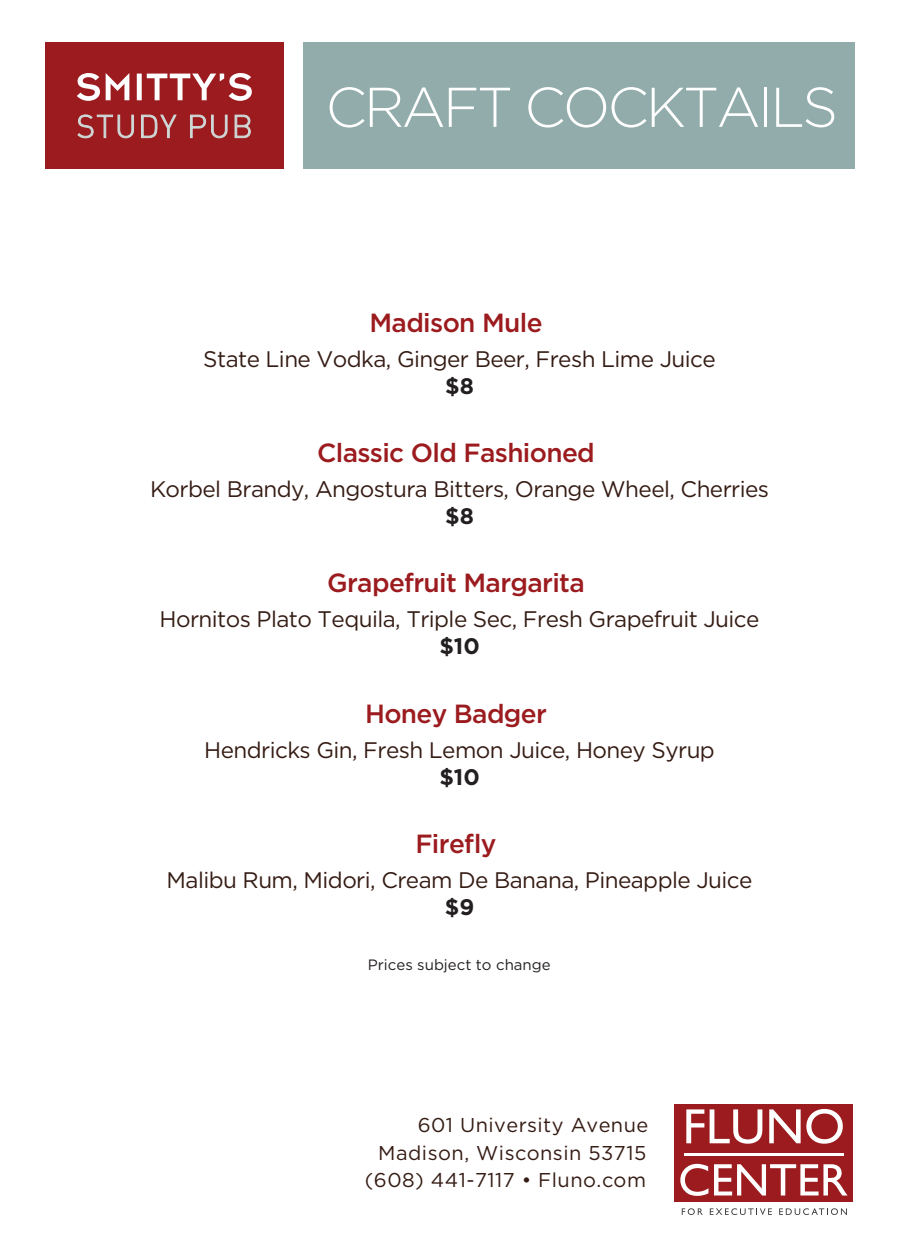
<style>
.page{position:relative;width:900px;height:1260px;background:#fff}
.page>*{position:absolute;margin:0;border:0;box-sizing:border-box;transform-origin:0 0}
.t1{font:300 56px "Gotham";letter-spacing:-.05em;color:#fff}
.t2{font:500 26.25px "Gotham";letter-spacing:-.025em;color:#9b1b1e}
.t3{font:22.5px "Gotham";letter-spacing:-.025em;color:#351c14}
.t4{font:700 22.5px "Gotham";color:#231f20}
.t5{font:20px/27.5px "Gotham";letter-spacing:.025em;color:#351c14;text-align:right}
.t6{font:15px "Gotham";color:#231f20}
</style>
<div class="page">
<div style="left:45px;top:42px;width:239px;height:127px;background:#9b1b1e"></div>
<svg style="left:77px;top:114px;width:174px;height:24px"></svg>
<svg style="left:77px;top:73px;width:175px;height:28px"></svg>
<div style="left:674px;top:1104px;width:178px;height:97px;background:#9b1b1e"></div>
<svg style="left:686px;top:1109px;width:18px;height:34px"></svg>
<svg style="left:710px;top:1109px;width:52px;height:35px"></svg>
<svg style="left:769px;top:1109px;width:74px;height:35px"></svg>
<svg style="left:680px;top:1164px;width:28px;height:32px"></svg>
<svg style="left:714px;top:1164px;width:134px;height:32px"></svg>
<hr style="left:684px;top:1153px;width:160px;height:3px;background:#fff">
<svg style="left:682px;top:1208px;width:21px;height:7px"></svg>
<svg style="left:710px;top:1208px;width:62px;height:7px"></svg>
<svg style="left:779px;top:1208px;width:68px;height:7px"></svg>
<div style="left:303px;top:42px;width:552px;height:127px;background:#91acaa"></div>
<h1 class="t1" style="left:326px;top:72px;width:514px">CRAFT COCKTAILS</h1>
<p class="t2" style="left:369px;top:306px;width:175px">Madison Mule</p>
<p class="t3" style="left:203px;top:345px;width:514px">State Line Vodka, Ginger Beer, Fresh Lime Juice</p>
<p class="t4" style="left:445px;top:371px;width:30px">$8</p>
<p class="t2" style="left:317px;top:436px;width:279px">Classic Old Fashioned</p>
<p class="t3" style="left:150px;top:475px;width:621px">Korbel Brandy, Angostura Bitters, Orange Wheel, Cherries</p>
<p class="t4" style="left:445px;top:501px;width:30px">$8</p>
<p class="t2" style="left:327px;top:566px;width:259px">Grapefruit Margarita</p>
<p class="t3" style="left:160px;top:605px;width:602px">Hornitos Plato Tequila, Triple Sec, Fresh Grapefruit Juice</p>
<p class="t4" style="left:439px;top:632px;width:42px">$10</p>
<p class="t2" style="left:365px;top:696px;width:183px">Honey Badger</p>
<p class="t3" style="left:204px;top:735px;width:512px">Hendricks Gin, Fresh Lemon Juice, Honey Syrup</p>
<p class="t4" style="left:439px;top:762px;width:42px">$10</p>
<p class="t2" style="left:415px;top:826px;width:83px">Firefly</p>
<p class="t3" style="left:167px;top:865px;width:587px">Malibu Rum, Midori, Cream De Banana, Pineapple Juice</p>
<p class="t4" style="left:445px;top:892px;width:31px">$9</p>
<p class="t6" style="left:368px;top:955px;width:184px">Prices subject to change</p>
<p class="t5" style="left:365px;top:1111px;width:285px">601 University Avenue<br>Madison, Wisconsin 53715 (608) 441-7117 • Fluno.com</p>
</div>
